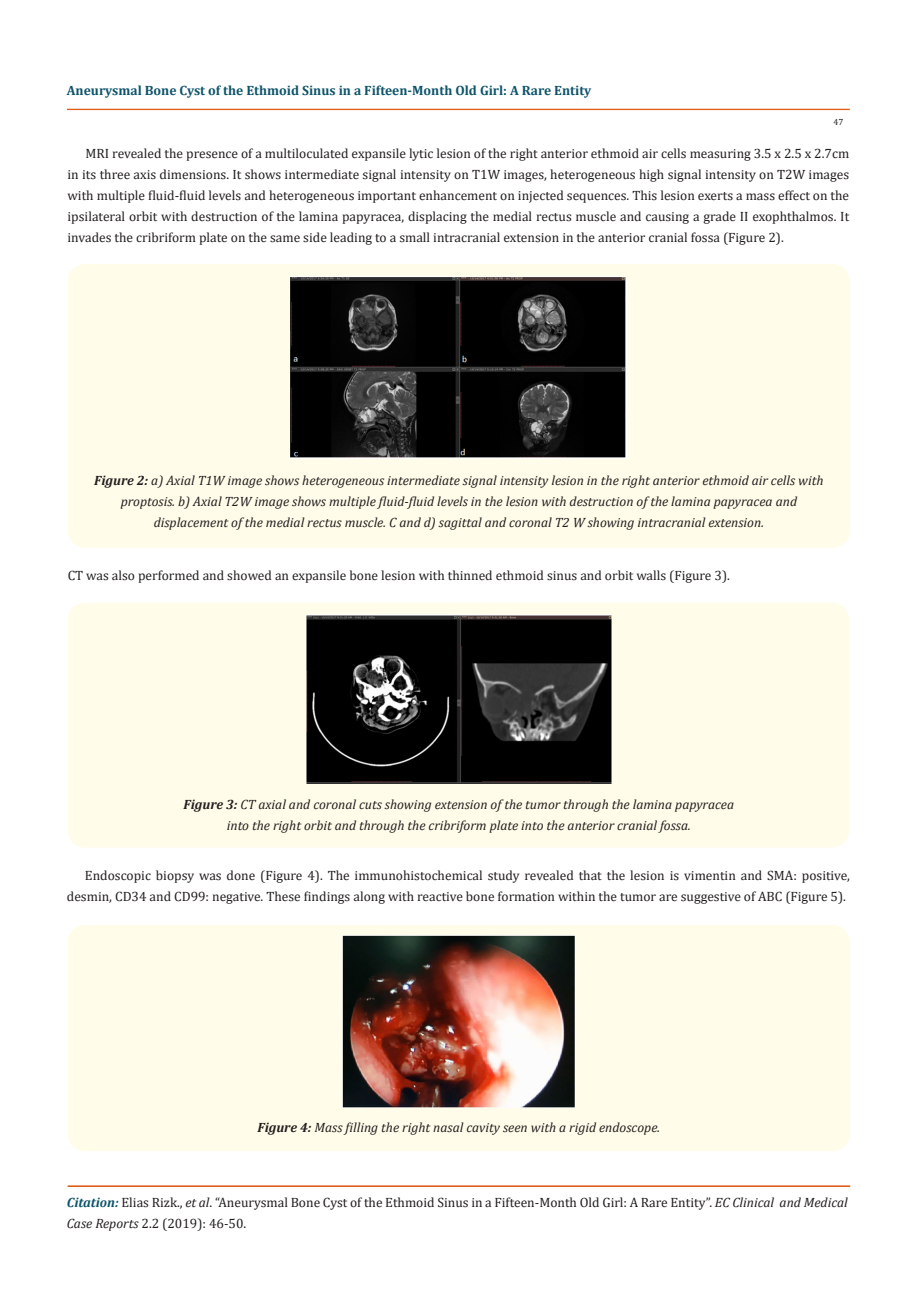
<style>
.page{position:relative;width:917px;height:1296px;background:#fff}
.page>*{position:absolute;margin:0;border:0;box-sizing:border-box;transform-origin:0 0}
.t1{font:13.5px/21px "Cambria";color:#231f20}
.t2{font:italic 13.5px/21px "Cambria";color:#231f20;text-align:center}
.t3{font:700 13.5px "Cambria";color:#0e546a}
.t4{font:9px "Cambria";color:#231f20}
.s1{font-weight:700}
.s2{font-weight:700;font-style:italic;color:#0e546a}
.s3{font-style:italic}
</style>
<div class="page">
<div style="left:67px;top:109px;width:782px;height:1px;border:1px solid #e05d1a"></div>
<div style="left:68px;top:1186px;width:781px;height:1px;border:1px solid #e05d1a"></div>
<div style="left:68px;top:925px;width:782px;height:226px;background:#fffde9;border-radius:18px"></div>
<img style="left:342px;top:936px;width:233px;height:171px">
<div style="left:68px;top:264px;width:782px;height:284px;background:#fffde9;border-radius:18px"></div>
<img style="left:290px;top:276px;width:336px;height:182px">
<div style="left:68px;top:603px;width:781px;height:245px;background:#fffde9;border-radius:18px"></div>
<img style="left:306px;top:615px;width:305px;height:169px">
<p class="t3" style="left:67px;top:81px;width:526px">Aneurysmal Bone Cyst of the Ethmoid Sinus in a Fifteen-Month Old Girl: A Rare Entity</p>
<p class="t4" style="left:833px;top:117px;width:11px">47</p>
<p class="t1" style="left:68px;top:143px;width:783px;text-align:justify;text-indent:18px">MRI revealed the presence of a multiloculated expansile lytic lesion of the right anterior ethmoid air cells measuring 3.5 x 2.5 x 2.7cm in its three axis dimensions. It shows intermediate signal intensity on T1W images, heterogeneous high signal intensity on T2W images with multiple fluid-fluid levels and heterogeneous important enhancement on injected sequences. This lesion exerts a mass effect on the ipsilateral orbit with destruction of the lamina papyracea, displacing the medial rectus muscle and causing a grade II exophthalmos. It invades the cribriform plate on the same side leading to a small intracranial extension in the anterior cranial fossa (Figure 2).</p>
<p class="t2" style="left:94px;top:469px;width:730px"><span class="s1">Figure 2:</span> a) Axial T1W image shows heterogeneous intermediate signal intensity lesion in the right anterior ethmoid air cells with proptosis. b) Axial T2W image shows multiple fluid-fluid levels in the lesion with destruction of the lamina papyracea and displacement of the medial rectus muscle. C and d) sagittal and coronal T2 W showing intracranial extension.</p>
<p class="t1" style="left:68px;top:564px;width:663px">CT was also performed and showed an expansile bone lesion with thinned ethmoid sinus and orbit walls (Figure 3).</p>
<p class="t2" style="left:184px;top:793px;width:552px"><span class="s1">Figure 3:</span> CT axial and coronal cuts showing extension of the tumor through the lamina papyracea into the right orbit and through the cribriform plate into the anterior cranial fossa.</p>
<p class="t1" style="left:67px;top:864px;width:784px;text-align:right">Endoscopic biopsy was done (Figure 4). The immunohistochemical study revealed that the lesion is vimentin and SMA: positive, desmin, CD34 and CD99: negative. These findings along with reactive bone formation within the tumor are suggestive of ABC (Figure 5).</p>
<p class="t2" style="left:257px;top:1117px;width:404px"><span class="s1">Figure 4:</span> Mass filling the right nasal cavity seen with a rigid endoscope.</p>
<p class="t1" style="left:67px;top:1192px;width:782px"><span class="s2">Citation:</span> Elias Rizk., <span class="s3">et al</span>. “Aneurysmal Bone Cyst of the Ethmoid Sinus in a Fifteen-Month Old Girl: A Rare Entity”. <span class="s3">EC Clinical and Medical<br>Case Reports</span> 2.2 (2019): 46-50.</p>
</div>
